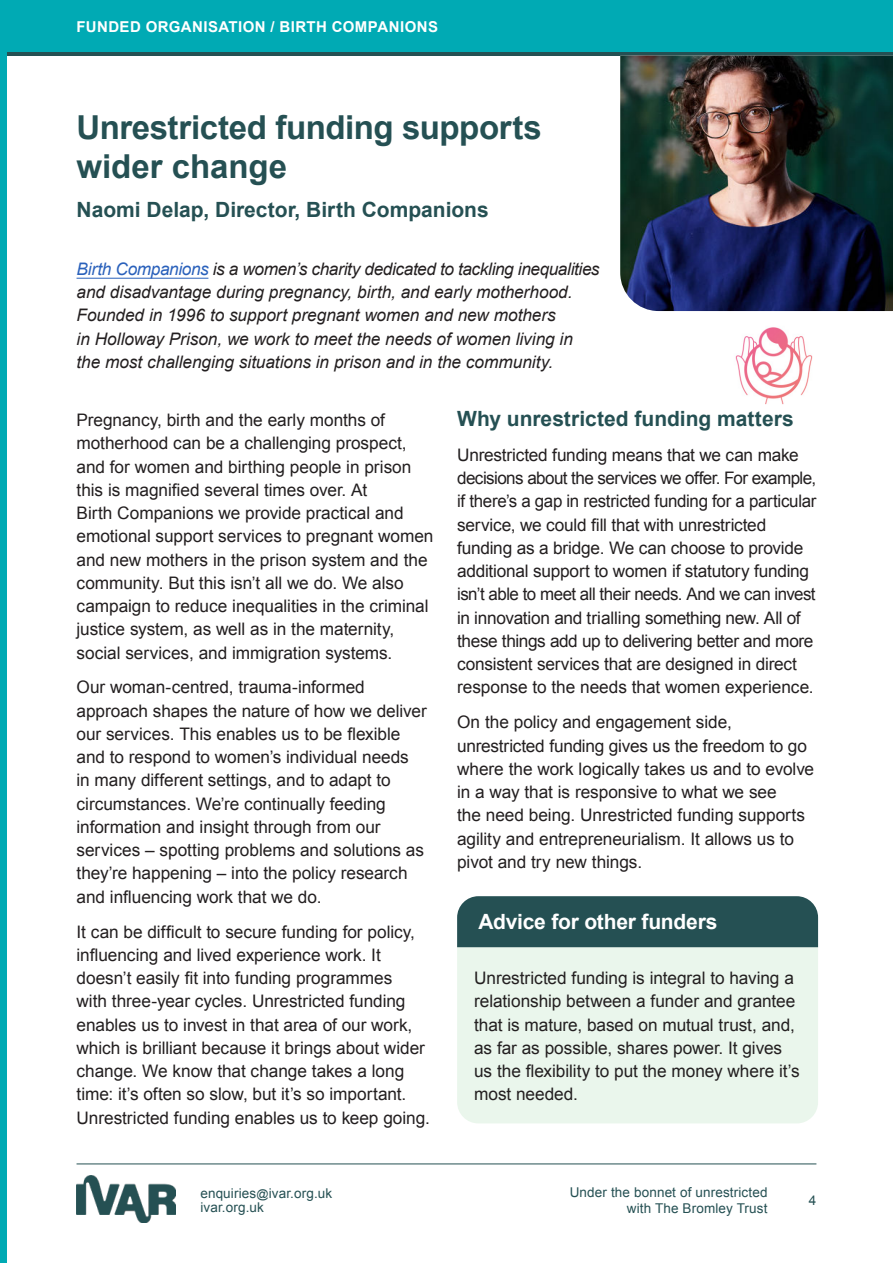
<style>
.page{position:relative;width:893px;height:1263px;background:#fff}
.page>*{position:absolute;margin:0;border:0;box-sizing:border-box;transform-origin:0 0}
.t1{font:700 33px/39.6px "Arial";letter-spacing:-.01em;color:#255053}
.t2{font:700 21px "Arial";color:#255053}
.t3{font:700 21px "Arial";letter-spacing:-.01em;color:#fff}
.t4{font:17.25px/23.2px "Arial";letter-spacing:-.005em;color:#231f20}
.t5{font:italic 17.25px/23.2px "Arial";letter-spacing:-.005em;color:#231f20}
.t6{font:700 15px "Arial";letter-spacing:.03em;color:#fff}
.t7{font:13.5px/14.2px "Arial";letter-spacing:.01em;color:#255053}
.s1{color:#2a61bb}
.s2{font-size:12px}
</style>
<div class="page">
<svg style="left:6px;top:51px;width:887px;height:5px;background:#206367"></svg>
<img style="left:77px;top:1175px;width:99px;height:48px">
<div style="left:0;top:0;width:893px;height:51px;background:#00aab4"></div>
<hr style="left:77px;top:1163px;width:739px;height:1px;background:#255053">
<div style="left:0;top:0;width:6px;height:1263px;background:#00aab4"></div>
<div style="left:457px;top:947px;width:361px;height:176px;background:#eaf6ec"></div>
<div style="left:457px;top:896px;width:361px;height:51px;background:#255053"></div>
<hr style="left:77px;top:278px;width:131px;height:1px;background:#2a61bb">
<img style="left:735px;top:327px;width:78px;height:78px">
<img style="left:620px;top:56px;width:273px;height:255px">
<p class="t6" style="left:77px;top:21px;width:363px">FUNDED ORGANISATION / BIRTH COMPANIONS</p>
<h1 class="t1" style="left:77px;top:110px;width:467px">Unrestricted funding supports wider change</h1>
<p class="t2" style="left:77px;top:201px;width:414px">Naomi Delap, Director, Birth Companions</p>
<p class="t5" style="left:77px;top:259px;width:525px"><span class="s1">Birth Companions</span> is a women’s charity dedicated to tackling inequalities and disadvantage during pregnancy, birth, and early motherhood.<br>Founded in 1996 to support pregnant women and new mothers<br>in Holloway Prison, we work to meet the needs of women living in the most challenging situations in prison and in the community.</p>
<p class="t4" style="left:77px;top:410px;width:358px">Pregnancy, birth and the early months of motherhood can be a challenging prospect, and for women and birthing people in prison this is magnified several times over. At<br>Birth Companions we provide practical and emotional support services to pregnant women and new mothers in the prison system and the community. But this isn’t all we do. We also campaign to reduce inequalities in the criminal justice system, as well as in the maternity, social services, and immigration systems.</p>
<p class="t4" style="left:77px;top:677px;width:352px">Our woman-centred, trauma-informed approach shapes the nature of how we deliver our services. This enables us to be flexible and to respond to women’s individual needs<br>in many different settings, and to adapt to circumstances. We’re continually feeding information and insight through from our services – spotting problems and solutions as they’re happening – into the policy research and influencing work that we do.</p>
<p class="t4" style="left:77px;top:920px;width:355px">It can be difficult to secure funding for policy, influencing and lived experience work. It doesn’t easily fit into funding programmes<br>with three-year cycles. Unrestricted funding enables us to invest in that area of our work, which is brilliant because it brings about wider change. We know that change takes a long time: it’s often so slow, but it’s so important.<br>Unrestricted funding enables us to keep going.</p>
<p class="t2" style="left:457px;top:411px;width:338px">Why unrestricted funding matters</p>
<p class="t4" style="left:457px;top:445px;width:361px">Unrestricted funding means that we can make decisions about the services we offer. For example, if there’s a gap in restricted funding for a particular service, we could fill that with unrestricted funding as a bridge. We can choose to provide additional support to women if statutory funding isn’t able to meet all their needs. And we can invest in innovation and trialling something new. All of these things add up to delivering better and more consistent services that are designed in direct response to the needs that women experience.</p>
<p class="t4" style="left:457px;top:712px;width:359px">On the policy and engagement side, unrestricted funding gives us the freedom to go where the work logically takes us and to evolve in a way that is responsive to what we see<br>the need being. Unrestricted funding supports agility and entrepreneurialism. It allows us to pivot and try new things.</p>
<p class="t3" style="left:478px;top:914px;width:241px">Advice for other funders</p>
<p class="t4" style="left:474px;top:968px;width:327px">Unrestricted funding is integral to having a relationship between a funder and grantee that is mature, based on mutual trust, and, as far as possible, shares power. It gives us the flexibility to put the money where it’s most needed.</p>
<p class="t7" style="left:200px;top:1187px;width:133px">enquiries<span class="s2">@</span>ivar.org.uk ivar.org.uk</p>
<p class="t7" style="left:570px;top:1185px;width:199px;line-height:16.2px;text-align:right">Under the bonnet of unrestricted with The Bromley Trust</p>
<p class="t7" style="left:809px;top:1194px;width:9px">4</p>
</div>
